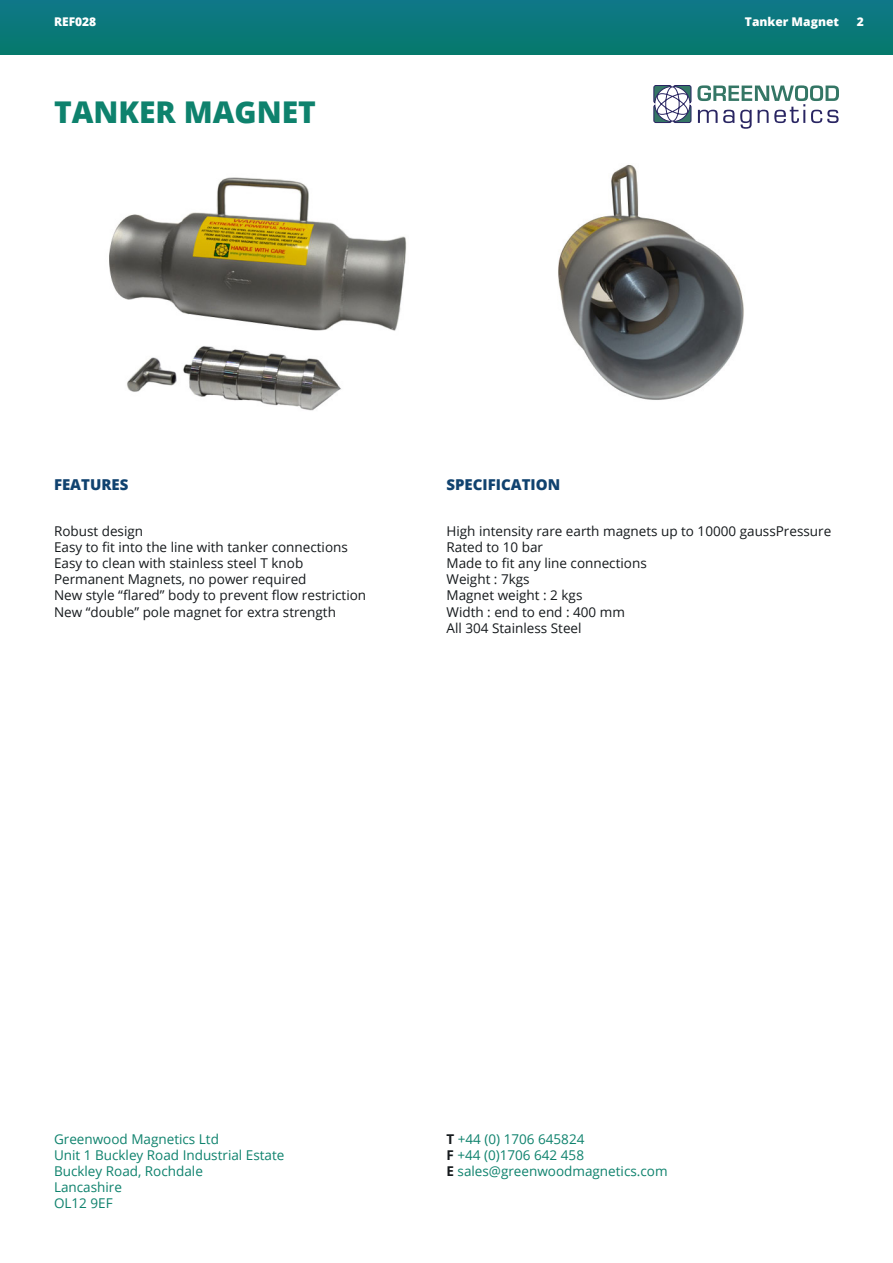
<style>
.page{position:relative;width:893px;height:1263px;background:#fff}
.page>*{position:absolute;margin:0;border:0;box-sizing:border-box;transform-origin:0 0}
.t1{font:800 30px "Open Sans";color:#0e826d}
.t2{font:800 15px "Open Sans";color:#10426f}
.t3{font:13.5px/16.2px "Open Sans";color:#15191c}
.t4{font:13.5px "Open Sans";color:#0e826d}
.t5{font:800 12px "Open Sans";color:#fff}
.s1{font-weight:700;color:#15191c}
</style>
<div class="page">
<svg style="left:653px;top:85px;width:186px;height:44px"></svg>
<div style="left:0;top:0;width:893px;height:54px;background:linear-gradient(to bottom,#107789,#05796c)"></div>
<img style="left:109px;top:165px;width:635px;height:246px">
<p class="t5" style="left:54px;top:13px;width:44px">REF028</p>
<p class="t5" style="left:745px;top:13px;width:96px">Tanker Magnet</p>
<p class="t5" style="left:857px;top:13px;width:9px">2</p>
<p class="t1" style="left:54px;top:89px;width:263px">TANKER MAGNET</p>
<p class="t2" style="left:54px;top:473px;width:76px">FEATURES</p>
<p class="t3" style="left:54px;top:522px;width:91px">Robust design</p>
<p class="t3" style="left:54px;top:538px;width:295px">Easy to fit into the line with tanker connections</p>
<p class="t3" style="left:54px;top:555px;width:251px">Easy to clean with stainless steel T knob</p>
<p class="t3" style="left:54px;top:571px;width:254px">Permanent Magnets, no power required</p>
<p class="t3" style="left:54px;top:587px;width:314px">New style “flared” body to prevent flow restriction</p>
<p class="t3" style="left:54px;top:603px;width:283px">New “double” pole magnet for extra strength</p>
<p class="t2" style="left:446px;top:473px;width:115px">SPECIFICATION</p>
<p class="t3" style="left:446px;top:522px;width:386px">High intensity rare earth magnets up to 10000 gaussPressure<br>Rated to 10 bar</p>
<p class="t3" style="left:446px;top:555px;width:202px">Made to fit any line connections</p>
<p class="t3" style="left:446px;top:571px;width:85px">Weight : 7kgs</p>
<p class="t3" style="left:446px;top:587px;width:137px">Magnet weight : 2 kgs</p>
<p class="t3" style="left:446px;top:603px;width:180px">Width : end to end : 400 mm</p>
<p class="t3" style="left:446px;top:619px;width:137px">All 304 Stainless Steel</p>
<p class="t4" style="left:54px;top:1129px;width:166px">Greenwood Magnetics Ltd</p>
<p class="t4" style="left:54px;top:1146px;width:232px">Unit 1 Buckley Road Industrial Estate</p>
<p class="t4" style="left:54px;top:1162px;width:150px">Buckley Road, Rochdale</p>
<p class="t4" style="left:54px;top:1178px;width:69px">Lancashire</p>
<p class="t4" style="left:54px;top:1194px;width:60px">OL12 9EF</p>
<p class="t4" style="left:446px;top:1129px;width:139px"><span class="s1">T</span> +44 (0) 1706 645824</p>
<p class="t4" style="left:446px;top:1146px;width:139px"><span class="s1">F</span> +44 (0)1706 642 458</p>
<p class="t4" style="left:446px;top:1162px;width:223px"><span class="s1">E</span> sales@greenwoodmagnetics.com</p>
</div>
